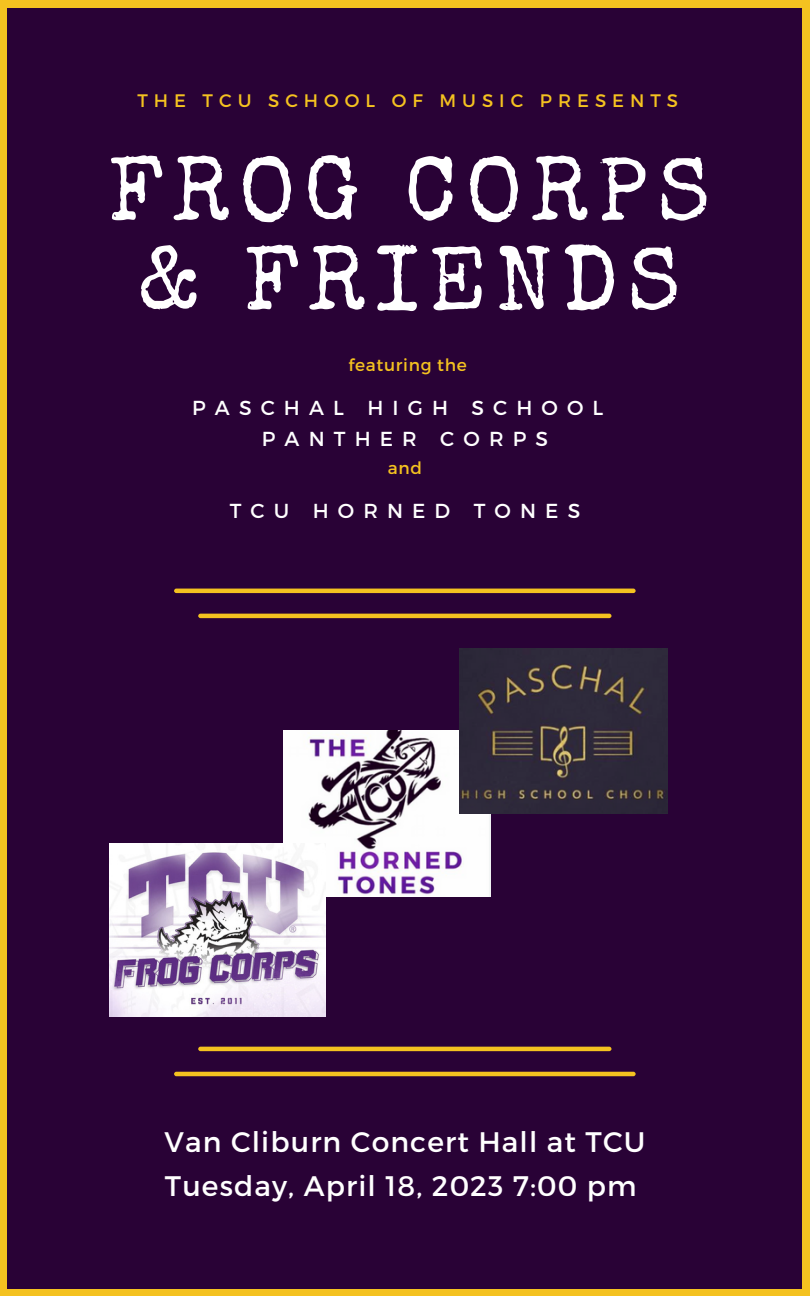
<style>
.page{position:relative;width:810px;height:1296px;background:#f4c220}
.page>*{position:absolute;margin:0;border:0;box-sizing:border-box;transform-origin:0 0}
.t1{font:90.67px/89.5px "Special Elite";letter-spacing:.1em;color:#fff;text-align:center}
.t2{font:28.35px/43.9px "Montserrat";letter-spacing:.04em;color:#fff}
.t3{font:20.25px/31.1px "Montserrat";letter-spacing:.45em;color:#fff}
.t4{font:18px "Montserrat";letter-spacing:.33em;color:#f4c220}
.t5{font:17.1px "Montserrat";letter-spacing:.04em;color:#f4c220}
</style>
<div class="page">
<div style="left:7px;top:8px;width:795px;height:1281px;background:#290236"></div>
<img style="left:284px;top:731px;width:206px;height:165px">
<img style="left:109px;top:844px;width:216px;height:172px">
<img style="left:460px;top:648px;width:207px;height:165px">
<hr style="left:174px;top:589px;width:462px;height:4px;background:#f4c220;border-radius:2px">
<hr style="left:198px;top:1047px;width:413px;height:4px;background:#f4c220;border-radius:2px">
<hr style="left:174px;top:1072px;width:462px;height:4px;background:#f4c220;border-radius:2px">
<hr style="left:198px;top:614px;width:413px;height:4px;background:#f4c220;border-radius:2px">
<p class="t4" style="left:137px;top:89px;width:542px">THE TCU SCHOOL OF MUSIC PRESENTS</p>
<h1 class="t1" style="left:108px;top:156px;width:603px">FROG CORPS &amp; FRIENDS</h1>
<p class="t5" style="left:349px;top:354px;width:120px">featuring the</p>
<p class="t3" style="left:262px;top:391px;width:343px;text-indent:-70px">PASCHAL HIGH SCHOOL<br>PANTHER CORPS</p>
<p class="t5" style="left:388px;top:457px;width:36px">and</p>
<p class="t3" style="left:230px;top:494px;width:352px">TCU HORNED TONES</p>
<p class="t2" style="left:164px;top:1119px;width:483px">Van Cliburn Concert Hall at TCU<br>Tuesday, April 18, 2023 7:00 pm</p>
</div>
